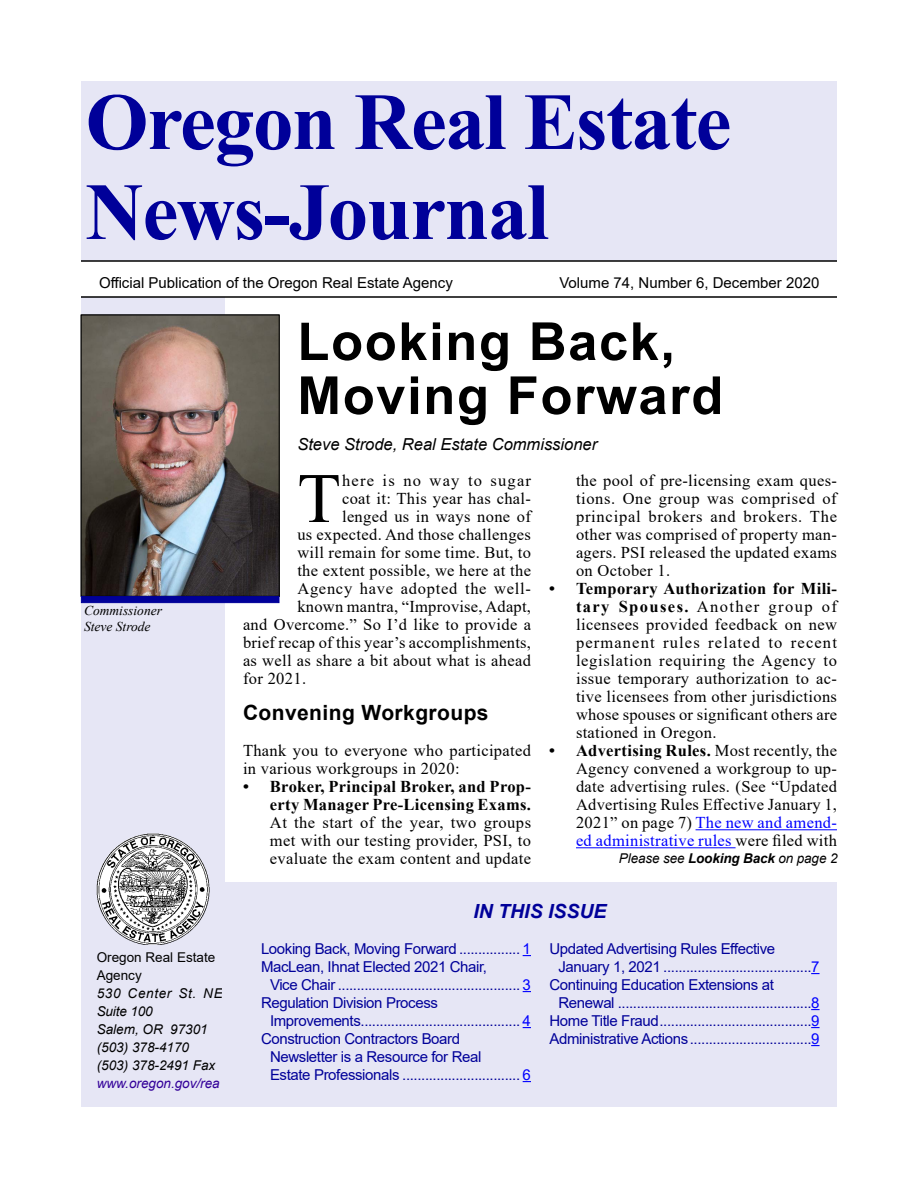
<style>
.page{position:relative;width:918px;height:1188px;background:#fff}
.page>*{position:absolute;margin:0;border:0;box-sizing:border-box;transform-origin:0 0}
.t1{font:700 81px/90px "Times New Roman";letter-spacing:-.02em;color:#009}
.t2{font:70.8px "Times New Roman";color:#000}
.t3{font:700 52.5px/54px "Arial";letter-spacing:.03em;color:#000}
.t4{font:700 21px "Arial";letter-spacing:.02em;color:#000}
.t5{font:italic 700 19.5px "Arial";color:#009}
.t6{font:16.5px/18px "Times New Roman";letter-spacing:.02em;color:#000;text-align:justify}
.t7{font:700 16.5px/18px "Times New Roman";letter-spacing:.02em;color:#000;text-align:right}
.t8{font:italic 16.5px "Arial";color:#000}
.t9{font:16.5px "Times New Roman";letter-spacing:.045em;color:#000}
.t10{font:16.5px "Times New Roman";letter-spacing:.07em;color:#000}
.t11{font:15px "Arial";letter-spacing:-.025em;color:#009}
.t12{font:15px "Arial";color:#000}
.t13{font:italic 13.5px/18px "Arial";color:#000}
.t14{font:italic 13.5px/16.2px "Times New Roman";color:#000}
.t15{font:13.5px/18px "Arial";color:#000}
.t16{font:italic 13.5px "Arial";color:#309}
.s1{font-weight:700}
.s2{color:#00f}
</style>
<div class="page">
<div style="left:81px;top:297px;width:144px;height:18px;background:#e6e6f5"></div>
<div style="left:81px;top:596px;width:144px;height:511px;background:#e6e6f5"></div>
<div style="left:81px;top:81px;width:756px;height:180px;background:#e6e6f5"></div>
<hr style="left:81px;top:260px;width:756px;height:2px;background:#000">
<hr style="left:81px;top:296px;width:756px;height:2px;background:#000">
<img style="left:97px;top:833px;width:112px;height:112px">
<div style="left:223px;top:882px;width:614px;height:225px;background:#e6e6f5"></div>
<img style="left:83px;top:317px;width:194px;height:277px">
<div style="left:81px;top:315px;width:198px;height:281px;border:1px solid #000"></div>
<div style="left:81px;top:596px;width:198px;height:7px;background:#009;border:1px solid #009"></div>
<hr style="left:696px;top:829px;width:141px;height:1px;background:#00f">
<hr style="left:576px;top:847px;width:160px;height:1px;background:#00f">
<h1 class="t1" style="left:86px;top:74px;width:647px">Oregon Real Estate<br>News-Journal</h1>
<p class="t12" style="left:99px;top:272px;width:355px">Official Publication of the Oregon Real Estate Agency</p>
<p class="t12" style="left:559px;top:272px;width:262px">Volume 74, Number 6, December 2020</p>
<p class="t14" style="left:84px;top:602px;width:80px">Commissioner<br>Steve Strode</p>
<p class="t15" style="left:97px;top:949px;width:120px">Oregon Real Estate<br>Agency</p>
<p class="t13" style="left:97px;top:985px;width:127px">530 Center St. NE<br>Suite 100<br>Salem, OR 97301 (503) 378-4170 (503) 378-2491 Fax</p>
<p class="t16" style="left:97px;top:1075px;width:125px">www.oregon.gov/rea</p>
<h3 class="t3" style="left:297px;top:315px;width:427px">Looking Back,<br>Moving Forward</h3>
<p class="t8" style="left:297px;top:434px;width:301px">Steve Strode, Real Estate Commissioner</p>
<h2 class="t2" style="left:297px;top:448px;width:45px">T</h2>
<p class="t10" style="left:342px;top:469px;width:190px">here is no way to sugar</p>
<p class="t6" style="left:576px;top:471px;width:263px">the pool of pre-licensing exam ques&shy;tions. One group was comprised of principal brokers and brokers. The other was comprised of property man&shy;agers. PSI released the updated exams on October 1.</p>
<p class="t6" style="left:576px;top:579px;width:263px;text-indent:-27px"><span class="s1">• Temporary Authorization for Mili&shy;tary Spouses.</span> Another group of licensees provided feedback on new permanent rules related to recent legislation requiring the Agency to issue temporary authorization to ac&shy;tive licensees from other jurisdictions whose spouses or significant others are stationed in Oregon.</p>
<p class="t6" style="left:576px;top:741px;width:263px;text-indent:-27px"><span class="s1">• Advertising Rules.</span> Most recently, the Agency convened a workgroup to up&shy;date advertising rules. (See “Updated Advertising Rules Effective January 1, 2021” on page 7) <span class="s2">The new and amend&shy;ed administrative rules</span> were filed with</p>
<p class="t13" style="left:619px;top:849px;width:220px">Please see <span class="s1">Looking Back</span> on page 2</p>
<p class="t6" style="left:342px;top:489px;width:190px">coat it: This year has chal-</p>
<p class="t6" style="left:342px;top:507px;width:190px">lenged us in ways none of</p>
<p class="t6" style="left:297px;top:525px;width:235px">us expected. And those challenges</p>
<p class="t6" style="left:297px;top:543px;width:235px">will remain for some time. But, to</p>
<p class="t6" style="left:297px;top:561px;width:235px">the extent possible, we here at the</p>
<p class="t9" style="left:297px;top:577px;width:235px">Agency have adopted the well-</p>
<p class="t6" style="left:297px;top:597px;width:235px">known mantra, “Improvise, Adapt,</p>
<p class="t6" style="left:243px;top:615px;width:290px">and Overcome.” So I’d like to provide a</p>
<p class="t6" style="left:243px;top:633px;width:290px">brief recap of this year’s accomplishments,</p>
<p class="t6" style="left:243px;top:651px;width:290px">as well as share a bit about what is ahead</p>
<p class="t6" style="left:243px;top:669px;width:65px">for 2021.</p>
<p class="t4" style="left:243px;top:698px;width:247px">Convening Workgroups</p>
<p class="t6" style="left:243px;top:741px;width:290px">Thank you to everyone who participated in various workgroups in 2020:</p>
<p class="t7" style="left:243px;top:777px;width:290px">• Broker, Principal Broker, and Prop&shy;erty Manager Pre-Licensing Exams.</p>
<p class="t6" style="left:270px;top:813px;width:263px">At the start of the year, two groups met with our testing provider, PSI, to evaluate the exam content and update</p>
<p class="t5" style="left:473px;top:898px;width:135px">IN THIS ISSUE</p>
<p class="t11" style="left:261px;top:938px;width:271px">Looking Back, Moving Forward ................ <span class="s2">1</span></p>
<p class="t11" style="left:261px;top:956px;width:228px">MacLean, Ihnat Elected 2021 Chair,</p>
<p class="t11" style="left:270px;top:974px;width:262px">Vice Chair ................................................ <span class="s2">3</span></p>
<p class="t11" style="left:261px;top:992px;width:178px">Regulation Division Process</p>
<p class="t11" style="left:270px;top:1010px;width:262px">Improvements.......................................... <span class="s2">4</span></p>
<p class="t11" style="left:261px;top:1028px;width:201px">Construction Contractors Board</p>
<p class="t11" style="left:270px;top:1046px;width:213px">Newsletter is a Resource for Real</p>
<p class="t11" style="left:270px;top:1064px;width:262px">Estate Professionals ............................... <span class="s2">6</span></p>
<p class="t11" style="left:550px;top:938px;width:227px">Updated Advertising Rules Effective</p>
<p class="t11" style="left:559px;top:956px;width:262px">January 1, 2021 .......................................<span class="s2">7</span></p>
<p class="t11" style="left:550px;top:974px;width:226px">Continuing Education Extensions at</p>
<p class="t11" style="left:559px;top:992px;width:262px">Renewal ...................................................<span class="s2">8</span></p>
<p class="t11" style="left:550px;top:1010px;width:271px">Home Title Fraud........................................<span class="s2">9</span></p>
<p class="t11" style="left:550px;top:1028px;width:271px">Administrative Actions................................<span class="s2">9</span></p>
</div>
